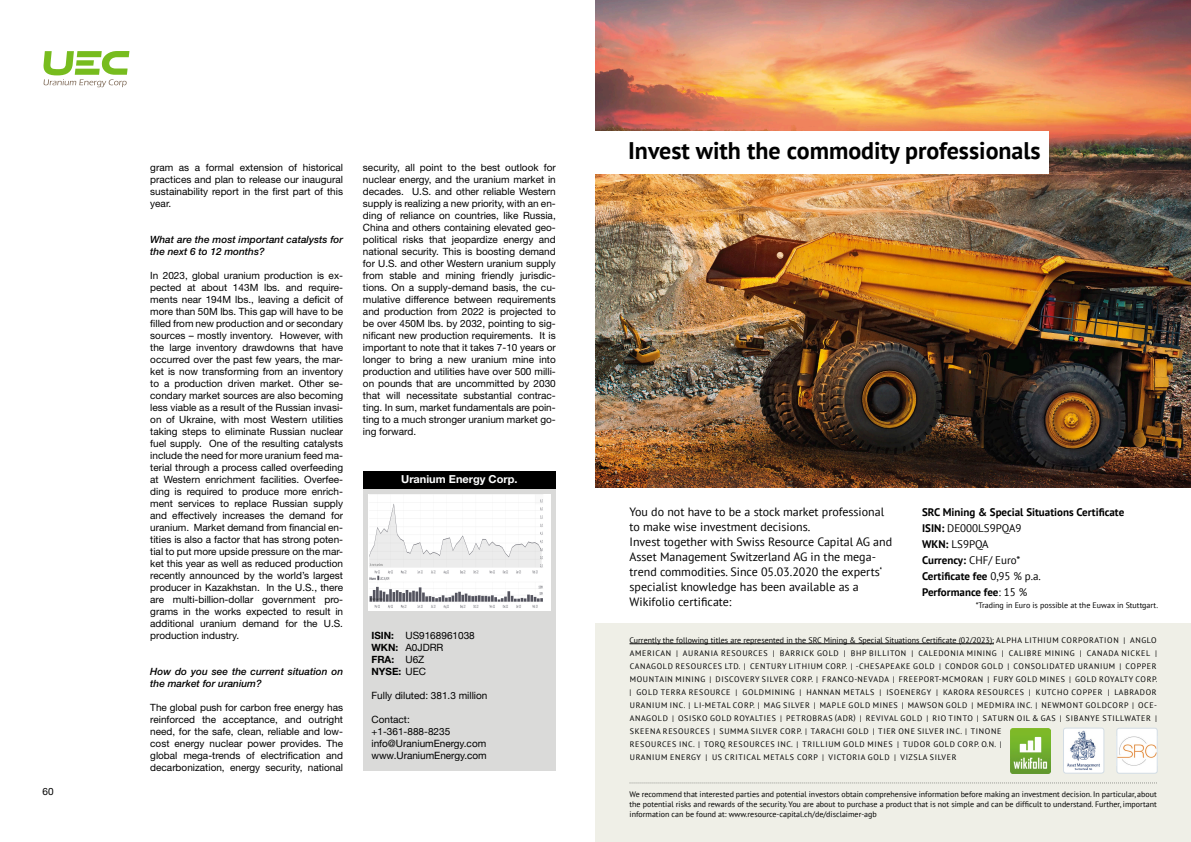
<style>
.page{position:relative;width:1191px;height:842px;background:#fff}
.page>*{position:absolute;margin:0;border:0;box-sizing:border-box;transform-origin:0 0}
.t1{font:700 24px "PT Sans";color:#000}
.t2{font:12px/15px "PT Sans";color:#000}
.t3{font:700 11px/16px "PT Sans";color:#000}
.t4{font:700 11px "Helvetica Neue";color:#fff}
.t5{font:10px/12px "Helvetica Neue";color:#000;text-align:justify}
.t6{font:10px/12px "Helvetica Neue";color:#000}
.t7{font:italic 500 10px/12px "Helvetica Neue";color:#000}
.t8{font:8px/13px "PT Sans";letter-spacing:.08em;color:#000}
.t9{font:8px "PT Sans";color:#000}
.s1{font-weight:400}
.s2{font-weight:700}
</style>
<div class="page">
<div style="left:363px;top:488px;width:193px;height:283px;background:#dadad9"></div>
<div style="left:363px;top:471px;width:193px;height:17px;background:#000"></div>
<img style="left:369px;top:494px;width:181px;height:116px">
<svg style="left:44px;top:51px;width:85px;height:36px"></svg>
<img style="left:595px;top:0;width:596px;height:488px">
<div style="left:595px;top:624px;width:596px;height:218px;background:#efefe7"></div>
<hr style="left:629px;top:643px;width:365px;height:1px;background:#000">
<img style="left:1010px;top:728px;width:40px;height:45px">
<div style="left:1063px;top:728px;width:40px;height:45px;background:#fff;border-radius:2px"></div>
<img style="left:1067px;top:731px;width:33px;height:39px">
<div style="left:1063px;top:728px;width:41px;height:45px;border:1px solid #d2dce4;border-radius:2px"></div>
<div style="left:1116px;top:728px;width:41px;height:45px;background:#fff;border-radius:2px"></div>
<img style="left:1118px;top:736px;width:37px;height:29px">
<div style="left:1116px;top:728px;width:41px;height:45px;border:1px solid #d2dce4;border-radius:2px"></div>
<svg style="left:629px;top:782px;width:528px;height:1px"></svg>
<div style="left:595px;top:131px;width:454px;height:42px;background:#fff"></div>
<h1 class="t1" style="left:628px;top:134px;width:414px">Invest with the commodity professionals</h1>
<p class="t5" style="left:363px;top:161px;width:194px">security, all point to the best outlook for nuclear energy, and the uranium market in decades. U.S. and other reliable Western supply is realizing a new priority, with an en&shy;ding of reliance on countries, like Russia, China and others containing elevated geo&shy;political risks that jeopardize energy and national security. This is boosting demand for U.S. and other Western uranium supply from stable and mining friendly jurisdic&shy;tions. On a supply-demand basis, the cu&shy;mulative difference between requirements and production from 2022 is projected to be over 450M lbs. by 2032, pointing to sig&shy;nificant new production requirements. It is important to note that it takes 7-10 years or longer to bring a new uranium mine into production and utilities have over 500 milli&shy;on pounds that are uncommitted by 2030 that will necessitate substantial contrac&shy;ting. In sum, market fundamentals are poin&shy;ting to a much stronger uranium market go&shy;ing forward.</p>
<p class="t5" style="left:150px;top:161px;width:194px">gram as a formal extension of historical practices and plan to release our inaugural sustainability report in the first part of this year.</p>
<p class="t7" style="left:150px;top:233px;width:194px">What are the most important catalysts for the next 6 to 12 months?</p>
<p class="t5" style="left:150px;top:269px;width:194px">In 2023, global uranium production is ex&shy;pected at about 143M lbs. and require&shy;ments near 194M lbs., leaving a deficit of more than 50M lbs. This gap will have to be filled from new production and or secondary sources – mostly inventory. However, with the large inventory drawdowns that have occurred over the past few years, the mar&shy;ket is now transforming from an inventory to a production driven market. Other se&shy;condary market sources are also becoming less viable as a result of the Russian invasi&shy;on of Ukraine, with most Western utilities taking steps to eliminate Russian nuclear fuel supply. One of the resulting catalysts include the need for more uranium feed ma&shy;terial through a process called overfeeding at Western enrichment facilities. Overfee&shy;ding is required to produce more enrich&shy;ment services to replace Russian supply and effectively increases the demand for uranium. Market demand from financial en&shy;tities is also a factor that has strong poten&shy;tial to put more upside pressure on the mar&shy;ket this year as well as reduced production recently announced by the world’s largest producer in Kazakhstan. In the U.S., there are multi-billion-dollar government pro&shy;grams in the works expected to result in additional uranium demand for the U.S. production industry.</p>
<p class="t7" style="left:150px;top:665px;width:194px">How do you see the current situation on the market for uranium?</p>
<p class="t5" style="left:150px;top:701px;width:194px">The global push for carbon free energy has reinforced the acceptance, and outright need, for the safe, clean, reliable and low&shy;cost energy nuclear power provides. The global mega-trends of electrification and decarbonization, energy security, national</p>
<p class="t4" style="left:401px;top:472px;width:118px">Uranium Energy Corp.</p>
<p class="t2" style="left:629px;top:504px;width:264px">You do not have to be a stock market professional to make wise investment decisions.<br>Invest together with Swiss Resource Capital AG and Asset Management Switzerland AG in the mega&shy;trend commodities. Since 05.03.2020 the experts‘ specialist knowledge has been available as a Wikifolio certificate:</p>
<p class="t3" style="left:922px;top:504px;width:204px">SRC Mining &amp; Special Situations Certificate<br>ISIN: <span class="s1">DE000LS9PQA9<br></span>WKN: <span class="s1">LS9PQA<br></span>Currency: <span class="s1">CHF/ Euro*<br></span>Certificate fee <span class="s1">0,95 % p.a.<br></span>Performance fee<span class="s1">: 15 %</span></p>
<p class="t8" style="left:629px;top:634px;width:529px">Currently the following titles are represented in the SRC Mining &amp; Special Situations Certificate (02/2023): ALPHA LITHIUM CORPORATION | ANGLO AMERICAN | AURANIA RESOURCES | BARRICK GOLD | BHP BILLITON | CALEDONIA MINING | CALIBRE MINING | CANADA NICKEL | CANAGOLD RESOURCES LTD. | CENTURY LITHIUM CORP. | -CHESAPEAKE GOLD | CONDOR GOLD | CONSOLIDATED URANIUM | COPPER MOUNTAIN MINING | DISCOVERY SILVER CORP. | FRANCO-NEVADA | FREEPORT-MCMORAN | FURY GOLD MINES | GOLD ROYALTY CORP. | GOLD TERRA RESOURCE | GOLDMINING | HANNAN METALS | ISOENERGY | KARORA RESOURCES | KUTCHO COPPER | LABRADOR URANIUM INC. | LI-METAL CORP. | MAG SILVER | MAPLE GOLD MINES | MAWSON GOLD | MEDMIRA INC. | NEWMONT GOLDCORP | OCE-ANAGOLD | OSISKO GOLD ROYALTIES | PETROBRAS (ADR) | REVIVAL GOLD | RIO TINTO | SATURN OIL &amp; GAS | SIBANYE STILLWATER | SKEENA RESOURCES | SUMMA SILVER CORP. | TARACHI GOLD | TIER ONE SILVER INC. | TINONE<br>RESOURCES INC. | TORQ RESOURCES INC. | TRILLIUM GOLD MINES | TUDOR GOLD CORP. O.N. |<br>URANIUM ENERGY | US CRITICAL METALS CORP | VICTORIA GOLD | VIZSLA SILVER</p>
<p class="t8" style="left:629px;top:789px;width:529px;line-height:10px;text-align:justify">We recommend that interested parties and potential investors obtain comprehensive information before making an investment decision. In particular, about the potential risks and rewards of the security. You are about to purchase a product that is not simple and can be difficult to understand. Further, important information can be found at: www.resource-capital.ch/de/disclaimer-agb</p>
<p class="t9" style="left:975px;top:600px;width:184px">*Trading in Euro is possible at the Euwax in Stuttgart.</p>
<p class="t6" style="left:371px;top:630px;width:105px"><span class="s2">ISIN:</span> US9168961038<br><span class="s2">WKN:</span> A0JDRR<br><span class="s2">FRA:</span> U6Z<br><span class="s2">NYSE:</span> UEC</p>
<p class="t6" style="left:371px;top:690px;width:117px">Fully diluted: 381.3 million</p>
<p class="t5" style="left:371px;top:713px;width:40px">Contact:</p>
<p class="t6" style="left:371px;top:726px;width:117px">+1-361-888-8235 info@UraniumEnergy.com www.UraniumEnergy.com</p>
<p class="t5" style="left:43px;top:785px;width:13px">60</p>
<p class="t5" style="left:1137px;top:785px;width:13px">61</p>
</div>
